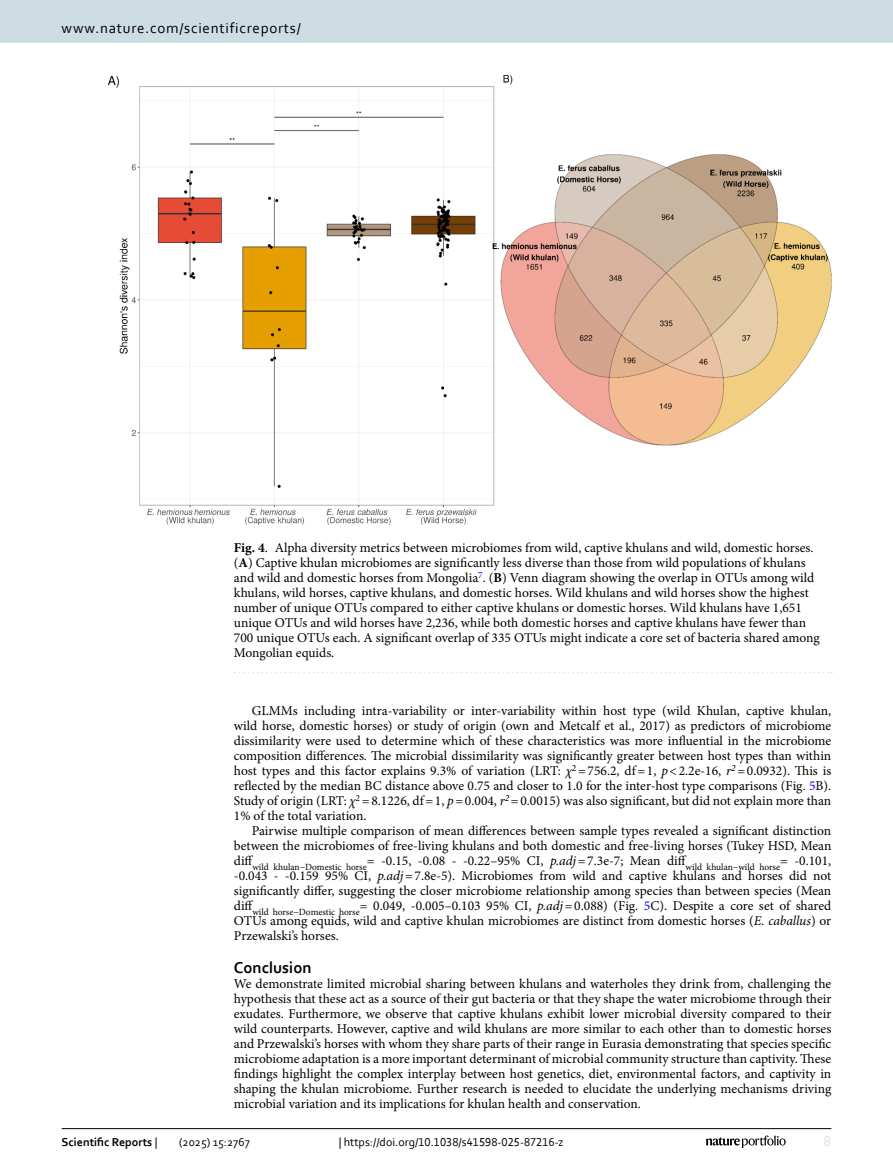
<style>
.page{position:relative;width:893px;height:1174px;background:#fff}
.page>*{position:absolute;margin:0;border:0;box-sizing:border-box;transform-origin:0 0}
.Head_1{font:700 16.5px "Corbel";color:#000}
.t1{font:15px "Corbel";letter-spacing:.05em;color:#000}
.t2{font:15px "Corbel";color:#d9e4eb}
.Body_Text_Indent{font:13.5px/15px "Minion Pro";color:#000;text-align:justify}
.Body_Text{font:13.5px/15px "Minion Pro";color:#000;text-align:justify}
.Figure_Caption{font:13.5px/15px "Minion Pro";color:#000}
.t3{font:12px "Corbel";color:#000}
.t4{font:700 12px "Corbel";color:#000}
.s1{font-weight:700}
.s2{font-style:italic}
.s3{color:#00f}
.s4{font-weight:400}
</style>
<div class="page">
<img style="left:108px;top:76px;width:723px;height:448px">
<svg style="left:235px;top:672px;width:597px;height:1px"></svg>
<hr style="left:62px;top:1128px;width:769px;height:1px;background:#000">
<svg style="left:706px;top:1135px;width:80px;height:12px"></svg>
<div style="left:0;top:0;width:893px;height:43px;background:#cedde4"></div>
<p class="t1" style="left:62px;top:18px;width:241px">www.nature.com/scientificreports/</p>
<p class="Figure_Caption" style="left:234px;top:540px;width:587px"><span class="s1">Fig. 4</span>. Alpha diversity metrics between microbiomes from wild, captive khulans and wild, domestic horses. (<span class="s1">A</span>) Captive khulan microbiomes are significantly less diverse than those from wild populations of khulans and wild and domestic horses from Mongolia<sup>7</sup>. (<span class="s1">B</span>) Venn diagram showing the overlap in OTUs among wild khulans, wild horses, captive khulans, and domestic horses. Wild khulans and wild horses show the highest number of unique OTUs compared to either captive khulans or domestic horses. Wild khulans have 1,651 unique OTUs and wild horses have 2,236, while both domestic horses and captive khulans have fewer than 700 unique OTUs each. A significant overlap of 335 OTUs might indicate a core set of bacteria shared among Mongolian equids.</p>
<p class="Body_Text_Indent" style="left:234px;top:703px;width:599px;text-indent:18px">GLMMs including intra-variability or inter-variability within host type (wild Khulan, captive khulan, wild horse, domestic horses) or study of origin (own and Metcalf et al., 2017) as predictors of microbiome dissimilarity were used to determine which of these characteristics was more influential in the microbiome composition differences. The microbial dissimilarity was significantly greater between host types than within host types and this factor explains 9.3% of variation (LRT: <span class="s2">χ</span><sup>2</sup> =756.2, df=1, <span class="s2">p</span>&lt;2.2e-16, <span class="s2">r</span><sup>2</sup> =0.0932). This is reflected by the median BC distance above 0.75 and closer to 1.0 for the inter-host type comparisons (Fig. <span class="s3">5</span>B).<br>Study of origin (LRT: <span class="s2">χ</span><sup>2</sup> =8.1226, df=1, <span class="s2">p</span>=0.004, <span class="s2">r</span><sup>2</sup> =0.0015) was also significant, but did not explain more than 1% of the total variation.</p>
<p class="Body_Text_Indent" style="left:234px;top:823px;width:599px;text-indent:18px">Pairwise multiple comparison of mean differences between sample types revealed a significant distinction between the microbiomes of free-living khulans and both domestic and free-living horses (Tukey HSD, Mean diff<sub>wild</sub> <sub>khulan−Domestic</sub> <sub>horse</sub>= -0.15, -0.08 - -0.22–95% CI, <span class="s2">p.adj</span>=7.3e-7; Mean diff<sub>wild</sub> <sub>khulan−wild</sub> <sub>horse</sub>= -0.101, -0.043 - -0.159 95% CI, <span class="s2">p.adj</span>=7.8e-5). Microbiomes from wild and captive khulans and horses did not significantly differ, suggesting the closer microbiome relationship among species than between species (Mean diff<sub>wild</sub> <sub>horse−Domestic</sub> <sub>horse</sub>= 0.049, -0.005–0.103 95% CI, <span class="s2">p.adj</span>=0.088) (Fig. <span class="s3">5</span>C). Despite a core set of shared OTUs among equids, wild and captive khulan microbiomes are distinct from domestic horses (<span class="s2">E. caballus</span>) or Przewalski’s horses.</p>
<p class="Head_1" style="left:234px;top:957px;width:79px">Conclusion</p>
<p class="Body_Text" style="left:234px;top:976px;width:599px">We demonstrate limited microbial sharing between khulans and waterholes they drink from, challenging the hypothesis that these act as a source of their gut bacteria or that they shape the water microbiome through their exudates. Furthermore, we observe that captive khulans exhibit lower microbial diversity compared to their wild counterparts. However, captive and wild khulans are more similar to each other than to domestic horses and Przewalski’s horses with whom they share parts of their range in Eurasia demonstrating that species specific microbiome adaptation is a more important determinant of microbial community structure than captivity. These findings highlight the complex interplay between host genetics, diet, environmental factors, and captivity in shaping the khulan microbiome. Further research is needed to elucidate the underlying mechanisms driving microbial variation and its implications for khulan health and conservation.</p>
<p class="t4" style="left:62px;top:1134px;width:97px">Scientific Reports <span class="s4">|</span></p>
<p class="t3" style="left:179px;top:1134px;width:72px">(2025) 15:2767</p>
<p class="t3" style="left:339px;top:1134px;width:226px">| https://doi.org/10.1038/s41598-025-87216-z</p>
<p class="t2" style="left:824px;top:1132px;width:9px">8</p>
</div>
